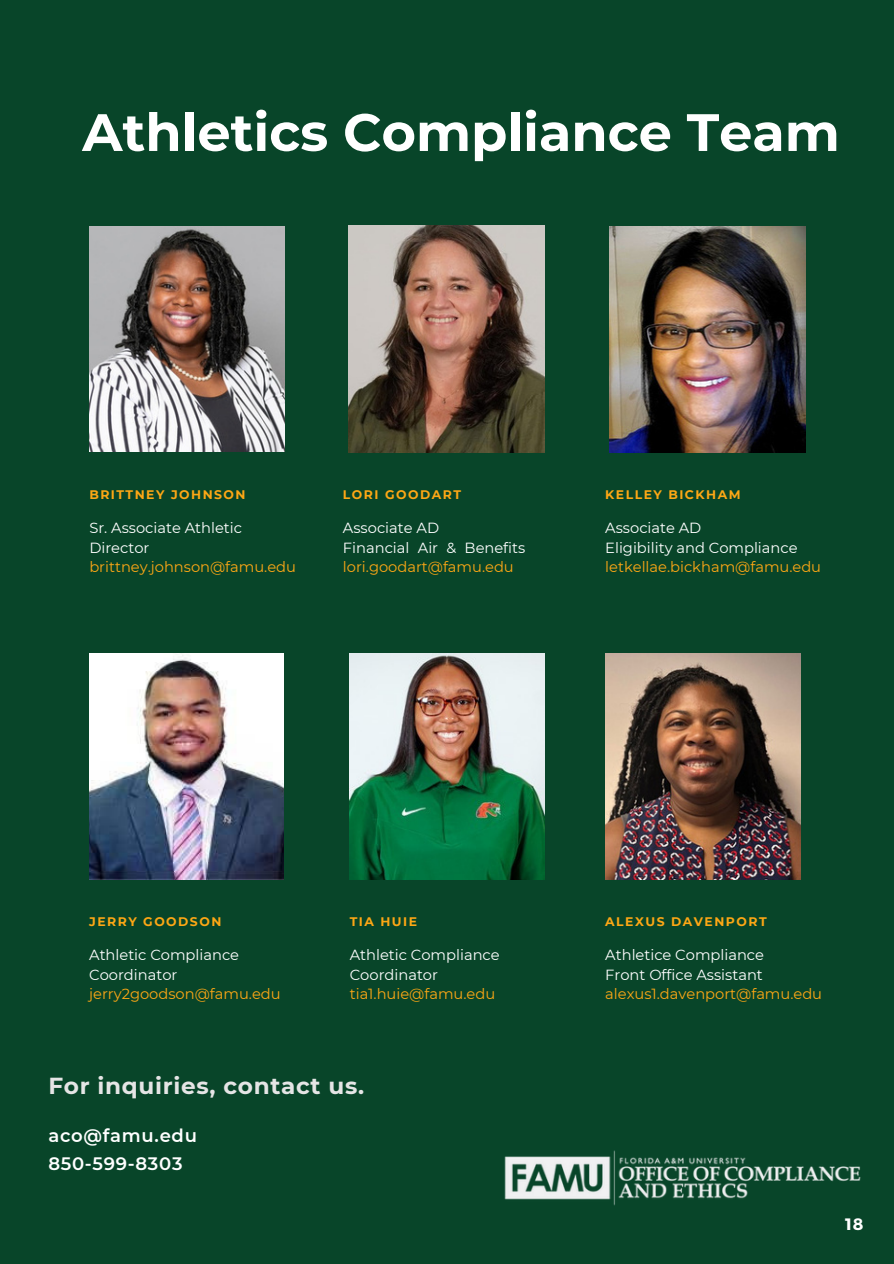
<style>
.page{position:relative;width:894px;height:1264px;background:#fff}
.page>*{position:absolute;margin:0;border:0;box-sizing:border-box;transform-origin:0 0}
.t1{font:700 52.5px "Montserrat";color:#fff}
.t2{font:700 23.1px "Montserrat";letter-spacing:.03em;color:#e5e5e5}
.t3{font:600 18px/28.2px "Montserrat";letter-spacing:.04em;color:#fff}
.t4{font:700 16.5px "Montserrat";color:#fff}
.t5{font:14.7px/19.2px "Montserrat";color:#fff}
.t6{font:700 12.45px "Montserrat";letter-spacing:.12em;color:#fda715}
.s1{color:#fda715}
</style>
<div class="page">
<div style="left:0;top:0;width:893px;height:1263px;background:#084529"></div>
<img style="left:89px;top:227px;width:195px;height:225px">
<img style="left:348px;top:225px;width:196px;height:227px">
<img style="left:609px;top:227px;width:195px;height:226px">
<img style="left:89px;top:654px;width:195px;height:225px">
<img style="left:504px;top:1150px;width:357px;height:56px">
<img style="left:349px;top:654px;width:195px;height:225px">
<img style="left:605px;top:654px;width:194px;height:225px">
<h1 class="t1" style="left:82px;top:100px;width:758px">Athletics Compliance Team</h1>
<p class="t6" style="left:89px;top:487px;width:158px">BRITTNEY JOHNSON</p>
<p class="t5" style="left:89px;top:518px;width:208px">Sr. Associate Athletic<br>Director <span class="s1">brittney.johnson@famu.edu</span></p>
<p class="t6" style="left:343px;top:487px;width:119px">LORI GOODART</p>
<p class="t6" style="left:605px;top:487px;width:137px">KELLEY BICKHAM</p>
<p class="t5" style="left:343px;top:518px;width:184px">Associate AD<br>Financial Air &amp; Benefits <span class="s1">lori.goodart@famu.edu</span></p>
<p class="t5" style="left:605px;top:518px;width:217px">Associate AD<br>Eligibility and Compliance <span class="s1">letkellae.bickham@famu.edu</span></p>
<p class="t6" style="left:89px;top:914px;width:134px">JERRY GOODSON</p>
<p class="t5" style="left:89px;top:945px;width:193px">Athletic Compliance<br>Coordinator <span class="s1">jerry2goodson@famu.edu</span></p>
<h4 class="t6" style="left:349px;top:914px;width:69px">TIA HUIE</h4>
<h4 class="t5" style="left:349px;top:945px;width:151px">Athletic Compliance<br>Coordinator <span class="s1">tia1.huie@famu.edu</span></h4>
<p class="t2" style="left:48px;top:1071px;width:317px">For inquiries, contact us.</p>
<p class="t3" style="left:48px;top:1121px;width:150px">aco@famu.edu<br>850-599-8303</p>
<h4 class="t6" style="left:605px;top:914px;width:163px">ALEXUS DAVENPORT</h4>
<h4 class="t5" style="left:605px;top:945px;width:218px">Athletice Compliance<br>Front Office Assistant <span class="s1">alexus1.davenport@famu.edu</span></h4>
<h4 class="t4" style="left:845px;top:1213px;width:20px">18</h4>
</div>
